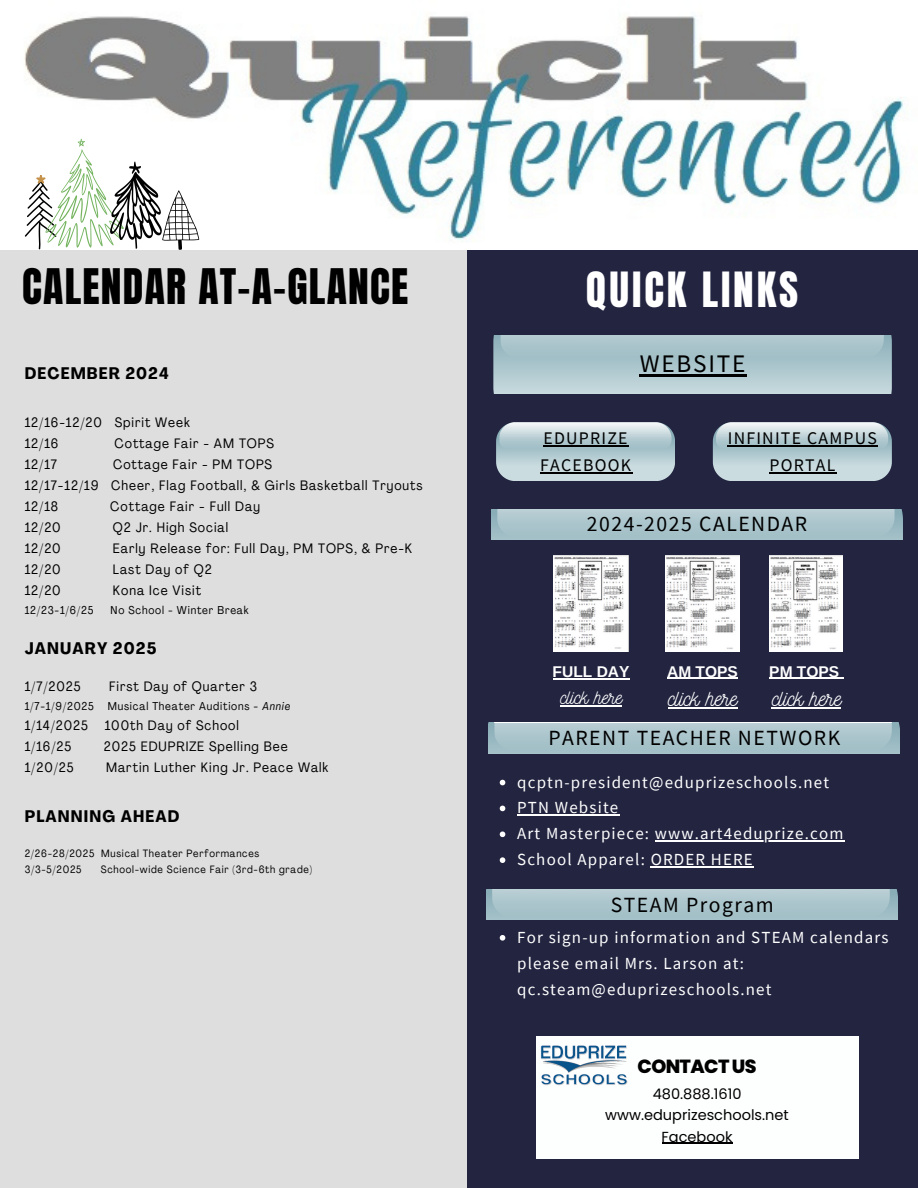
<style>
.page{position:relative;width:918px;height:1188px;background:#222440}
.page>*{position:absolute;margin:0;border:0;box-sizing:border-box;transform-origin:0 0}
.t1{font:41.7px "Anton";letter-spacing:.03em;color:#000}
.t2{font:41.25px "Anton";letter-spacing:.07em;color:#fff}
.t3{font:25.2px "Source Sans Pro";letter-spacing:.07em;color:#000}
.t4{font:22.2px "Nickainley";color:#fefefe}
.t5{font:21.6px "Source Sans Pro";letter-spacing:.07em;color:#000}
.t6{font:19.8px "Nickainley";color:#fefefe}
.t7{font:800 19.05px "Poppins";letter-spacing:-.035em;color:#000}
.t8{font:17.7px/27px "Source Sans Pro";letter-spacing:.07em;color:#000}
.t9{font:16.95px/25.8px "Source Sans Pro";letter-spacing:.07em;color:#fff}
.t10{font:700 condensed 16.5px "Agrandir";letter-spacing:.07em;color:#000}
.t11{font:700 15.6px "Arimo";color:#fefefe}
.t12{font:14.55px "Poppins";color:#000}
.t13{font:condensed 13.5px "Agrandir";letter-spacing:.07em;color:#000}
.t14{font:condensed 11.25px "Agrandir";letter-spacing:.07em;color:#000}
.t15{font:condensed 10.5px "Agrandir";letter-spacing:.07em;color:#000}
.s1{font-style:italic}
</style>
<div class="page">
<div style="left:0;top:248px;width:467px;height:940px;background:#dedede"></div>
<img style="left:0;top:0;width:918px;height:250px">
<svg style="left:493px;top:335px;width:399px;height:59px;background:#afc8ce"></svg>
<hr style="left:640px;top:374px;width:107px;height:2px;background:#000">
<svg style="left:496px;top:422px;width:179px;height:59px;background:#b8cbd0"></svg>
<hr style="left:544px;top:445px;width:85px;height:1px;background:#000">
<hr style="left:540px;top:472px;width:92px;height:1px;background:#000">
<svg style="left:713px;top:422px;width:179px;height:59px;background:#b7cad0"></svg>
<hr style="left:728px;top:445px;width:150px;height:1px;background:#000">
<hr style="left:769px;top:472px;width:68px;height:1px;background:#000">
<svg style="left:500px;top:780px;width:5px;height:5px"></svg>
<svg style="left:500px;top:806px;width:5px;height:5px"></svg>
<hr style="left:517px;top:815px;width:102px;height:1px;background:#fff">
<svg style="left:500px;top:831px;width:5px;height:6px"></svg>
<hr style="left:655px;top:840px;width:190px;height:2px;background:#fff">
<svg style="left:500px;top:857px;width:5px;height:6px"></svg>
<hr style="left:651px;top:866px;width:103px;height:1px;background:#fff">
<svg style="left:500px;top:935px;width:5px;height:6px"></svg>
<svg style="left:491px;top:509px;width:412px;height:31px;background:#abc5cc"></svg>
<img style="left:554px;top:556px;width:74px;height:95px">
<img style="left:770px;top:556px;width:73px;height:95px">
<img style="left:666px;top:556px;width:73px;height:95px">
<svg style="left:488px;top:723px;width:412px;height:30px;background:#aac4cb"></svg>
<div style="left:536px;top:1037px;width:323px;height:122px;background:#fdfefe"></div>
<svg style="left:486px;top:889px;width:412px;height:31px;background:#abc5cc"></svg>
<img style="left:540px;top:1045px;width:88px;height:40px">
<svg style="left:25px;top:139px;width:174px;height:111px;background:#dcdfda"></svg>
<hr style="left:553px;top:678px;width:77px;height:1px;background:#fefefe">
<hr style="left:560px;top:705px;width:62px;height:1px;background:#fefefe">
<hr style="left:667px;top:678px;width:71px;height:1px;background:#fefefe">
<hr style="left:668px;top:707px;width:69px;height:1px;background:#fefefe">
<hr style="left:769px;top:678px;width:70px;height:1px;background:#fefefe">
<hr style="left:772px;top:707px;width:69px;height:1px;background:#fefefe">
<hr style="left:662px;top:1143px;width:71px;height:1px;background:#000">
<p class="t1" style="left:22px;top:256px;width:388px">CALENDAR AT-A-GLANCE</p>
<p class="t2" style="left:586px;top:260px;width:213px">QUICK LINKS</p>
<p class="t10" style="left:25px;top:367px;width:146px">DECEMBER 2024</p>
<p class="t13" style="left:25px;top:417px;width:167px">12/16-12/20 Spirit Week</p>
<p class="t13" style="left:25px;top:438px;width:35px">12/16</p>
<p class="t13" style="left:115px;top:438px;width:161px">Cottage Fair - AM TOPS</p>
<p class="t13" style="left:25px;top:459px;width:34px">12/17</p>
<p class="t13" style="left:113px;top:459px;width:160px">Cottage Fair - PM TOPS</p>
<p class="t13" style="left:25px;top:480px;width:75px">12/17-12/19</p>
<p class="t13" style="left:111px;top:480px;width:313px">Cheer, Flag Football, &amp; Girls Basketball Tryouts</p>
<p class="t13" style="left:25px;top:501px;width:35px">12/18</p>
<p class="t13" style="left:110px;top:501px;width:151px">Cottage Fair - Full Day</p>
<p class="t13" style="left:25px;top:522px;width:38px">12/20</p>
<p class="t13" style="left:113px;top:522px;width:117px">Q2 Jr. High Social</p>
<p class="t13" style="left:25px;top:543px;width:38px">12/20</p>
<p class="t13" style="left:113px;top:543px;width:301px">Early Release for: Full Day, PM TOPS, &amp; Pre-K</p>
<p class="t13" style="left:25px;top:564px;width:38px">12/20</p>
<p class="t13" style="left:113px;top:564px;width:100px">Last Day of Q2</p>
<p class="t13" style="left:25px;top:585px;width:38px">12/20</p>
<p class="t13" style="left:113px;top:585px;width:90px">Kona Ice Visit</p>
<p class="t14" style="left:25px;top:605px;width:70px">12/23-1/6/25</p>
<p class="t14" style="left:111px;top:605px;width:140px">No School - Winter Break</p>
<p class="t10" style="left:25px;top:641px;width:133px">JANUARY 2025</p>
<p class="t13" style="left:25px;top:681px;width:57px">1/7/2025</p>
<p class="t13" style="left:109px;top:681px;width:149px">First Day of Quarter 3</p>
<p class="t14" style="left:25px;top:702px;width:71px">1/7-1/9/2025</p>
<p class="t14" style="left:108px;top:702px;width:184px">Musical Theater Auditions - <span class="s1">Annie</span></p>
<p class="t13" style="left:25px;top:720px;width:65px">1/14/2025</p>
<p class="t13" style="left:105px;top:720px;width:136px">100th Day of School</p>
<p class="t13" style="left:25px;top:741px;width:48px">1/16/25</p>
<p class="t13" style="left:104px;top:741px;width:186px">2025 EDUPRIZE Spelling Bee</p>
<p class="t13" style="left:25px;top:762px;width:50px">1/20/25</p>
<p class="t13" style="left:106px;top:762px;width:224px">Martin Luther King Jr. Peace Walk</p>
<p class="t10" style="left:25px;top:810px;width:156px">PLANNING AHEAD</p>
<p class="t15" style="left:25px;top:849px;width:236px">2/26-28/2025 Musical Theater Performances</p>
<p class="t15" style="left:25px;top:865px;width:58px">3/3-5/2025</p>
<p class="t15" style="left:101px;top:865px;width:213px">School-wide Science Fair (3rd-6th grade)</p>
<p class="t3" style="left:640px;top:347px;width:107px">WEBSITE</p>
<p class="t8" style="left:540px;top:424px;width:92px">EDUPRIZE<br>FACEBOOK</p>
<p class="t8" style="left:728px;top:424px;width:151px;text-align:center">INFINITE CAMPUS<br>PORTAL</p>
<h2 class="t5" style="left:587px;top:510px;width:222px">2024-2025 CALENDAR</h2>
<p class="t11" style="left:553px;top:663px;width:78px">FULL DAY</p>
<p class="t6" style="left:560px;top:684px;width:63px">click here</p>
<p class="t11" style="left:667px;top:663px;width:72px">AM TOPS</p>
<p class="t4" style="left:668px;top:684px;width:71px">click here</p>
<h3 class="t11" style="left:769px;top:663px;width:71px">PM TOPS</h3>
<h3 class="t4" style="left:772px;top:684px;width:71px">click here</h3>
<p class="t5" style="left:548px;top:724px;width:293px">PARENT TEACHER NETWORK</p>
<p class="t9" style="left:517px;top:769px;width:313px">qcptn-president@eduprizeschools.net</p>
<p class="t9" style="left:517px;top:795px;width:103px">PTN Website</p>
<p class="t9" style="left:517px;top:820px;width:328px">Art Masterpiece: www.art4eduprize.com</p>
<h1 class="t9" style="left:517px;top:846px;width:237px">School Apparel: ORDER HERE</h1>
<p class="t5" style="left:611px;top:890px;width:165px">STEAM Program</p>
<h1 class="t9" style="left:517px;top:924px;width:373px">For sign-up information and STEAM calendars</h1>
<p class="t9" style="left:517px;top:950px;width:256px">please email Mrs. Larson at: qc.steam@eduprizeschools.net</p>
<p class="t7" style="left:638px;top:1053px;width:121px">CONTACT US</p>
<p class="t12" style="left:653px;top:1084px;width:90px">480.888.1610</p>
<h4 class="t12" style="left:605px;top:1105px;width:185px">www.eduprizeschools.net</h4>
<h4 class="t12" style="left:662px;top:1126px;width:72px">Facebook</h4>
</div>
